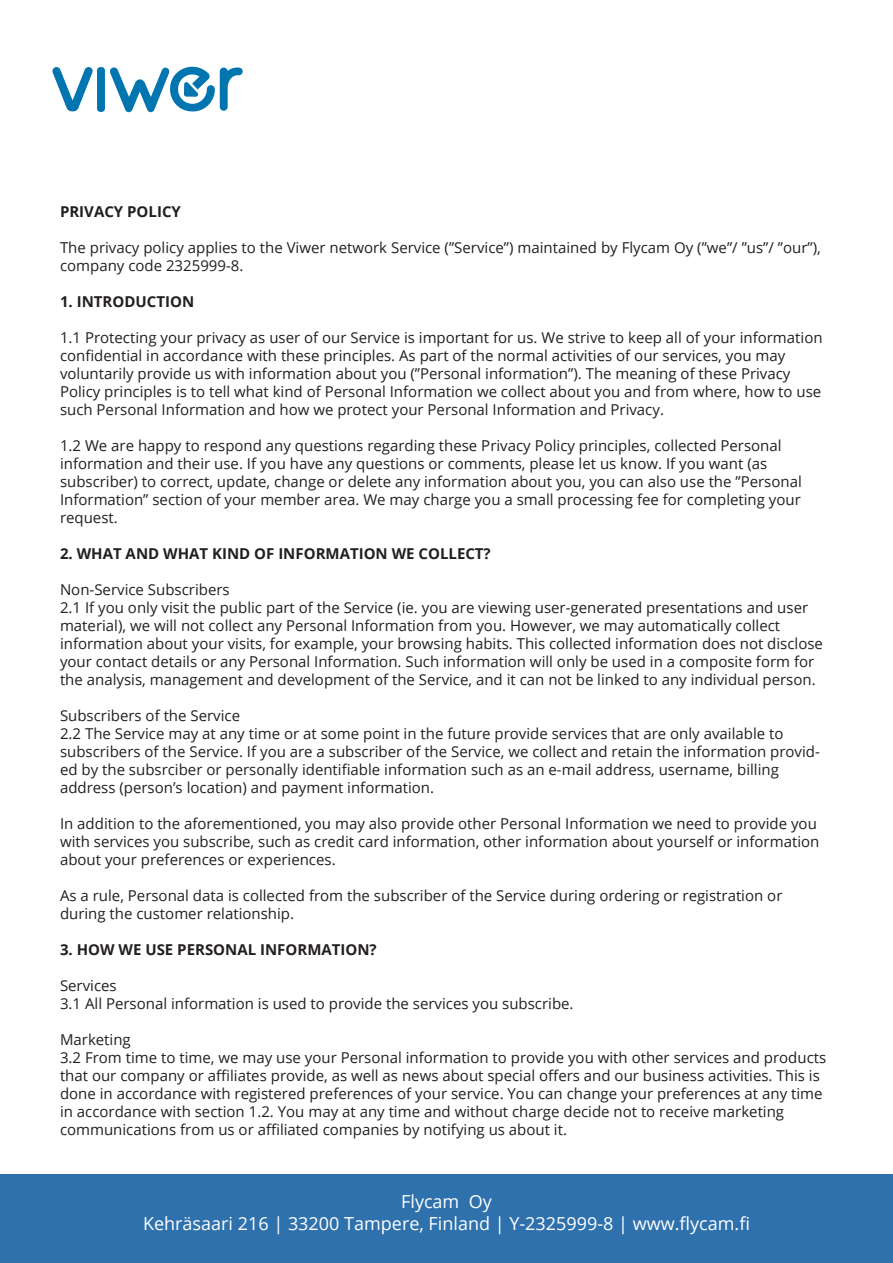
<style>
.page{position:relative;width:893px;height:1263px;background:#fff}
.page>*{position:absolute;margin:0;border:0;box-sizing:border-box;transform-origin:0 0}
.t1{font:18px/21.6px "Open Sans";color:#fff;text-align:center}
.t2{font:15px/18px "Open Sans";color:#231f20}
.t3{font:700 15px "Open Sans";color:#231f20}
</style>
<div class="page">
<svg style="left:52px;top:67px;width:41px;height:44px"></svg>
<div style="left:97px;top:67px;width:8px;height:45px;background:#0175b0;border-radius:3px"></div>
<svg style="left:110px;top:67px;width:133px;height:45px"></svg>
<div style="left:0;top:1174px;width:893px;height:89px;background:#2e71ad"></div>
<p class="t3" style="left:60px;top:201px;width:122px">PRIVACY POLICY</p>
<p class="t2" style="left:60px;top:238px;width:762px">The privacy policy applies to the Viwer network Service (”Service”) maintained by Flycam Oy (”we”/ ”us”/ ”our”), company code 2325999-8.</p>
<p class="t3" style="left:60px;top:291px;width:136px">1. INTRODUCTION</p>
<p class="t2" style="left:60px;top:328px;width:764px">1.1 Protecting your privacy as user of our Service is important for us. We strive to keep all of your information confidential in accordance with these principles. As part of the normal activities of our services, you may voluntarily provide us with information about you (”Personal information”). The meaning of these Privacy Policy principles is to tell what kind of Personal Information we collect about you and from where, how to use such Personal Information and how we protect your Personal Information and Privacy.</p>
<p class="t2" style="left:60px;top:436px;width:743px">1.2 We are happy to respond any questions regarding these Privacy Policy principles, collected Personal information and their use. If you have any questions or comments, please let us know. If you want (as subscriber) to correct, update, change or delete any information about you, you can also use the ”Personal Information” section of your member area. We may charge you a small processing fee for completing your request.</p>
<p class="t3" style="left:60px;top:543px;width:432px">2. WHAT AND WHAT KIND OF INFORMATION WE COLLECT?</p>
<p class="t2" style="left:60px;top:580px;width:764px">Non-Service Subscribers<br>2.1 If you only visit the public part of the Service (ie. you are viewing user-generated presentations and user material), we will not collect any Personal Information from you. However, we may automatically collect information about your visits, for example, your browsing habits. This collected information does not disclose your contact details or any Personal Information. Such information will only be used in a composite form for the analysis, management and development of the Service, and it can not be linked to any individual person.</p>
<p class="t2" style="left:60px;top:706px;width:761px">Subscribers of the Service<br>2.2 The Service may at any time or at some point in the future provide services that are only available to subscribers of the Service. If you are a subscriber of the Service, we collect and retain the information provid&shy;ed by the subsrciber or personally identifiable information such as an e-mail address, username, billing address (person’s location) and payment information.</p>
<p class="t2" style="left:60px;top:814px;width:761px">In addition to the aforementioned, you may also provide other Personal Information we need to provide you with services you subscribe, such as credit card information, other information about yourself or information about your preferences or experiences.</p>
<p class="t2" style="left:60px;top:886px;width:724px">As a rule, Personal data is collected from the subscriber of the Service during ordering or registration or during the customer relationship.</p>
<p class="t3" style="left:60px;top:939px;width:318px">3. HOW WE USE PERSONAL INFORMATION?</p>
<p class="t2" style="left:60px;top:976px;width:515px">Services<br>3.1 All Personal information is used to provide the services you subscribe.</p>
<p class="t2" style="left:60px;top:1030px;width:768px">Marketing<br>3.2 From time to time, we may use your Personal information to provide you with other services and products that our company or affiliates provide, as well as news about special offers and our business activities. This is done in accordance with registered preferences of your service. You can change your preferences at any time in accordance with section 1.2. You may at any time and without charge decide not to receive marketing communications from us or affiliated companies by notifying us about it.</p>
<p class="t1" style="left:143px;top:1190px;width:608px">Flycam Oy<br>Kehräsaari 216 | 33200 Tampere, Finland | Y-2325999-8 | www.flycam.fi</p>
</div>
